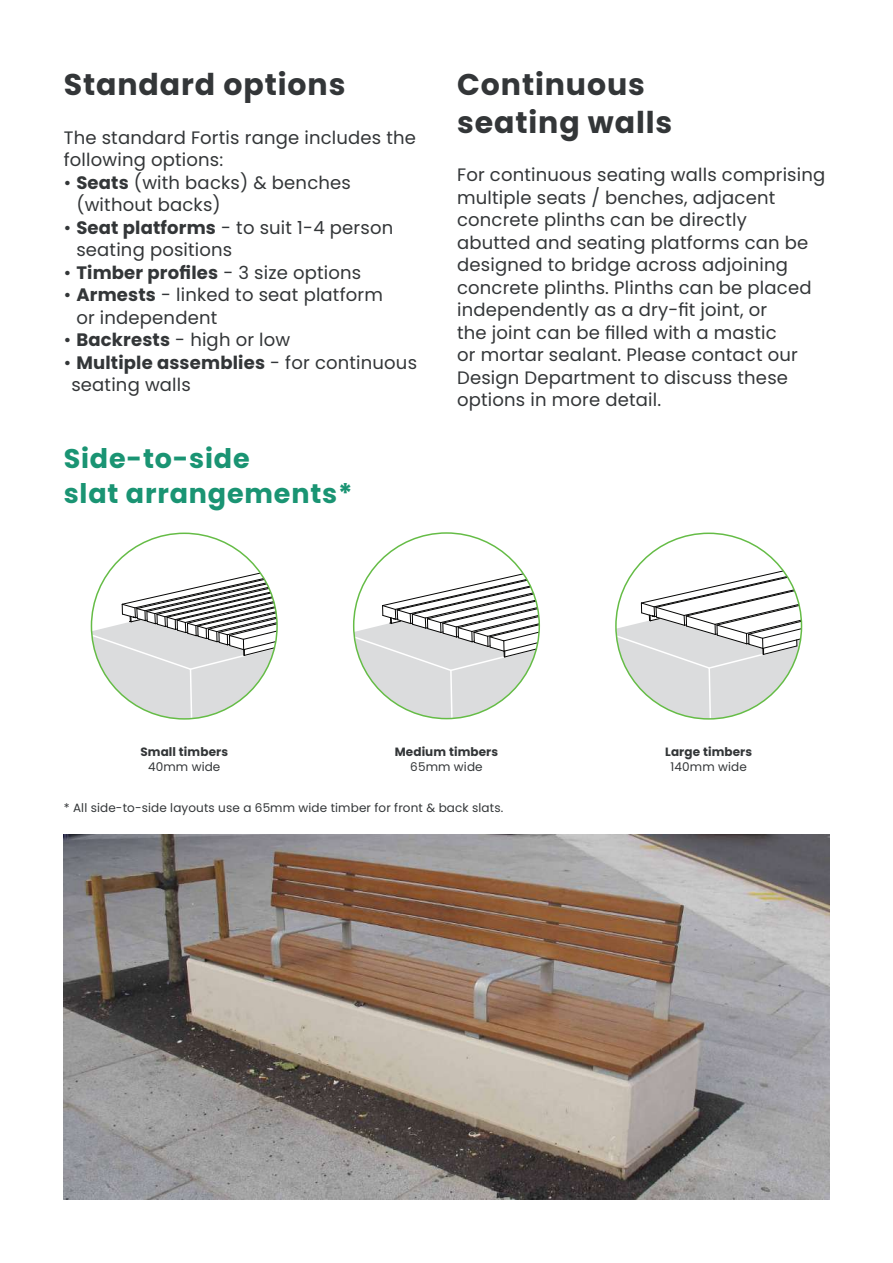
<style>
.page{position:relative;width:893px;height:1263px;background:#fff}
.page>*{position:absolute;margin:0;border:0;box-sizing:border-box;transform-origin:0 0}
.t1{font:700 30px/37.5px "Poppins";letter-spacing:.03em;color:#333638}
.t2{font:700 27px/34.5px "Poppins";letter-spacing:.03em;color:#1a9473}
.t3{font:18px/22.5px "Poppins";letter-spacing:.01em;color:#333638}
.t4{font:12px "Poppins";letter-spacing:.01em;color:#333638}
.t5{font:700 12px "Poppins";letter-spacing:.01em;color:#333638}
.s1{font-weight:700}
</style>
<div class="page">
<svg style="left:91px;top:535px;width:187px;height:184px"></svg>
<svg style="left:354px;top:533px;width:185px;height:186px"></svg>
<svg style="left:616px;top:535px;width:185px;height:184px"></svg>
<img style="left:64px;top:835px;width:765px;height:364px">
<h1 class="t1" style="left:64px;top:66px;width:283px">Standard options</h1>
<h1 class="t1" style="left:457px;top:66px;width:217px">Continuous seating walls</h1>
<p class="t3" style="left:64px;top:126px;width:354px">The standard Fortis range includes the following options:</p>
<p class="t3" style="left:76px;top:171px;width:276px;text-indent:-13px">• <span class="s1">Seats</span> (with backs) &amp; benches (without backs)</p>
<p class="t3" style="left:76px;top:216px;width:318px;text-indent:-13px">• <span class="s1">Seat platforms</span> - to suit 1-4 person seating positions</p>
<p class="t3" style="left:64px;top:261px;width:299px">• <span class="s1">Timber profiles</span> - 3 size options</p>
<p class="t3" style="left:76px;top:284px;width:308px;text-indent:-13px">• <span class="s1">Armests</span> - linked to seat platform or independent</p>
<p class="t3" style="left:64px;top:329px;width:228px">• <span class="s1">Backrests</span> - high or low</p>
<p class="t3" style="left:71px;top:351px;width:347px;text-indent:-8px">• <span class="s1">Multiple assemblies</span> - for continuous seating walls</p>
<p class="t3" style="left:457px;top:164px;width:370px">For continuous seating walls comprising multiple seats / benches, adjacent concrete plinths can be directly<br>abutted and seating platforms can be designed to bridge across adjoining concrete plinths. Plinths can be placed independently as a dry-fit joint, or<br>the joint can be filled with a mastic<br>or mortar sealant. Please contact our Design Department to discuss these options in more detail.</p>
<h2 class="t2" style="left:64px;top:442px;width:290px">Side-to-side<br>slat arrangements*</h2>
<p class="t5" style="left:140px;top:745px;width:89px">Small timbers</p>
<p class="t4" style="left:148px;top:760px;width:74px">40mm wide</p>
<p class="t5" style="left:395px;top:745px;width:105px">Medium timbers</p>
<p class="t4" style="left:410px;top:760px;width:74px">65mm wide</p>
<p class="t4" style="left:64px;top:801px;width:441px">* All side-to-side layouts use a 65mm wide timber for front &amp; back slats.</p>
<p class="t5" style="left:665px;top:745px;width:89px">Large timbers</p>
<p class="t4" style="left:671px;top:760px;width:78px">140mm wide</p>
</div>
